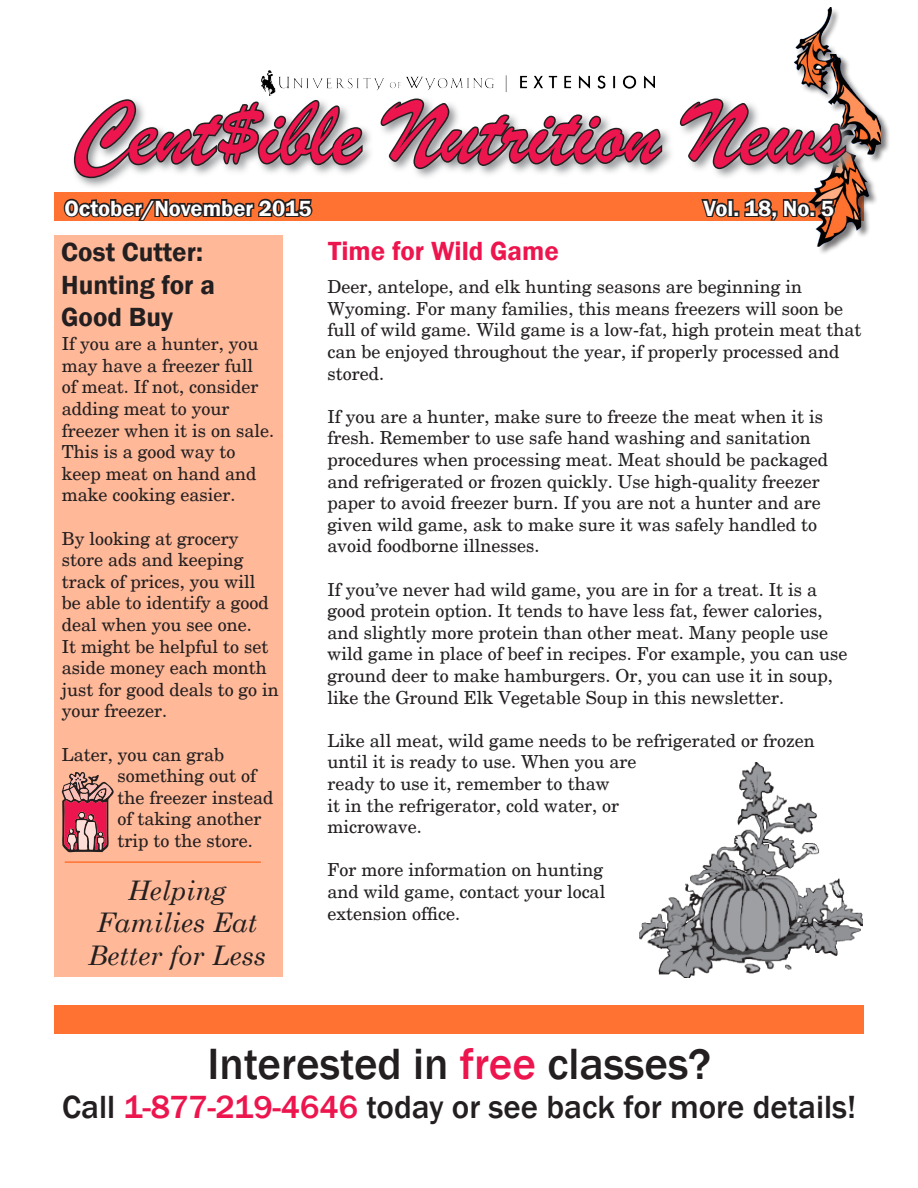
<style>
.page{position:relative;width:918px;height:1188px;background:#fff}
.page>*{position:absolute;margin:0;border:0;box-sizing:border-box;transform-origin:0 0}
.t1{font:94.5px "Brush Script";color:#ed154e}
.Article_Title{font:500 45px "Franklin Gothic";color:#231f20}
.Article_Title-2{font:500 33px "Franklin Gothic";color:#231f20}
.Article_Body_Copy{font:italic 27px/32.4px "Century Schoolbook";color:#231f20;text-align:center}
.Sidebar_Body_Copy{font:600 27px/32.4px "Franklin Gothic";color:#231f20}
.Article_Title-3{font:600 27px "Franklin Gothic";color:#ed154e}
.t2{font:600 22.5px "Franklin Gothic";color:#fff}
.t3{font:18px/21.6px "New Century Schlbk";color:#231f20}
.s1{color:#ed154e}
</style>
<div class="page">
<div style="left:54px;top:192px;width:810px;height:29px;background:#ff7231"></div>
<div style="left:55px;top:236px;width:228px;height:741px;background:#ffb898"></div>
<div style="left:54px;top:1005px;width:810px;height:29px;background:#ff7231"></div>
<svg style="left:62px;top:772px;width:52px;height:80px"></svg>
<hr style="left:65px;top:861px;width:196px;height:2px;background:#ff7231">
<img style="left:261px;top:70px;width:393px;height:26px">
<div style="left:794px;top:7px;width:97px;height:248px;background:#231f20;opacity:.6"></div>
<img style="left:806px;top:54px;width:75px;height:196px">
<img style="left:793px;top:8px;width:42px;height:88px">
<svg style="left:79px;top:96px;width:779px;height:94px"></svg>
<svg style="left:73px;top:97px;width:291px;height:83px"></svg>
<svg style="left:375px;top:96px;width:289px;height:88px"></svg>
<svg style="left:63px;top:198px;width:250px;height:23px"></svg>
<svg style="left:674px;top:96px;width:174px;height:126px"></svg>
<img style="left:640px;top:762px;width:222px;height:215px">
<p class="t1" style="left:72px;top:76px;width:773px">Cent$ible Nutrition News</p>
<p class="t2" style="left:64px;top:194px;width:249px">October/November 2015</p>
<p class="t2" style="left:704px;top:194px;width:132px">Vol. 18, No. 5</p>
<p class="Sidebar_Body_Copy" style="left:61px;top:237px;width:143px">Cost Cutter:</p>
<p class="Article_Title-3" style="left:328px;top:235px;width:232px">Time for Wild Game</p>
<p class="Sidebar_Body_Copy" style="left:61px;top:269px;width:155px">Hunting for a<br>Good Buy</p>
<p class="t3" style="left:328px;top:276px;width:535px">Deer, antelope, and elk hunting seasons are beginning in Wyoming. For many families, this means freezers will soon be full of wild game. Wild game is a low-fat, high protein meat that can be enjoyed throughout the year, if properly processed and stored.</p>
<p class="t3" style="left:328px;top:406px;width:502px">If you are a hunter, make sure to freeze the meat when it is fresh. Remember to use safe hand washing and sanitation procedures when processing meat. Meat should be packaged and refrigerated or frozen quickly. Use high-quality freezer paper to avoid freezer burn. If you are not a hunter and are given wild game, ask to make sure it was safely handled to avoid foodborne illnesses.</p>
<p class="t3" style="left:328px;top:579px;width:521px">If you’ve never had wild game, you are in for a treat. It is a good protein option. It tends to have less fat, fewer calories, and slightly more protein than other meat. Many people use wild game in place of beef in recipes. For example, you can use ground deer to make hamburgers. Or, you can use it in soup, like the Ground Elk Vegetable Soup in this newsletter.</p>
<p class="t3" style="left:328px;top:730px;width:489px">Like all meat, wild game needs to be refrigerated or frozen until it is ready to use. When you are<br>ready to use it, remember to thaw<br>it in the refrigerator, cold water, or<br>microwave.</p>
<p class="t3" style="left:328px;top:859px;width:279px;text-align:justify">For more information on hunting and wild game, contact your local extension office.</p>
<p class="t3" style="left:62px;top:333px;width:214px">If you are a hunter, you may have a freezer full<br>of meat. If not, consider adding meat to your freezer when it is on sale.<br>This is a good way to keep meat on hand and make cooking easier.</p>
<p class="t3" style="left:62px;top:528px;width:219px">By looking at grocery store ads and keeping track of prices, you will<br>be able to identify a good deal when you see one.<br>It might be helpful to set aside money each month just for good deals to go in your freezer.</p>
<p class="t3" style="left:118px;top:744px;width:157px;text-indent:-56px">Later, you can grab something out of the freezer instead of taking another trip to the store.</p>
<p class="Article_Body_Copy" style="left:88px;top:873px;width:179px">Helping<br>Families Eat<br>Better for Less</p>
<p class="Article_Title" style="left:207px;top:1036px;width:505px">Interested in <span class="s1">free</span> classes?</p>
<p class="Article_Title-2" style="left:62px;top:1087px;width:796px">Call <span class="s1">1-877-219-4646</span> today or see back for more details!</p>
</div>
